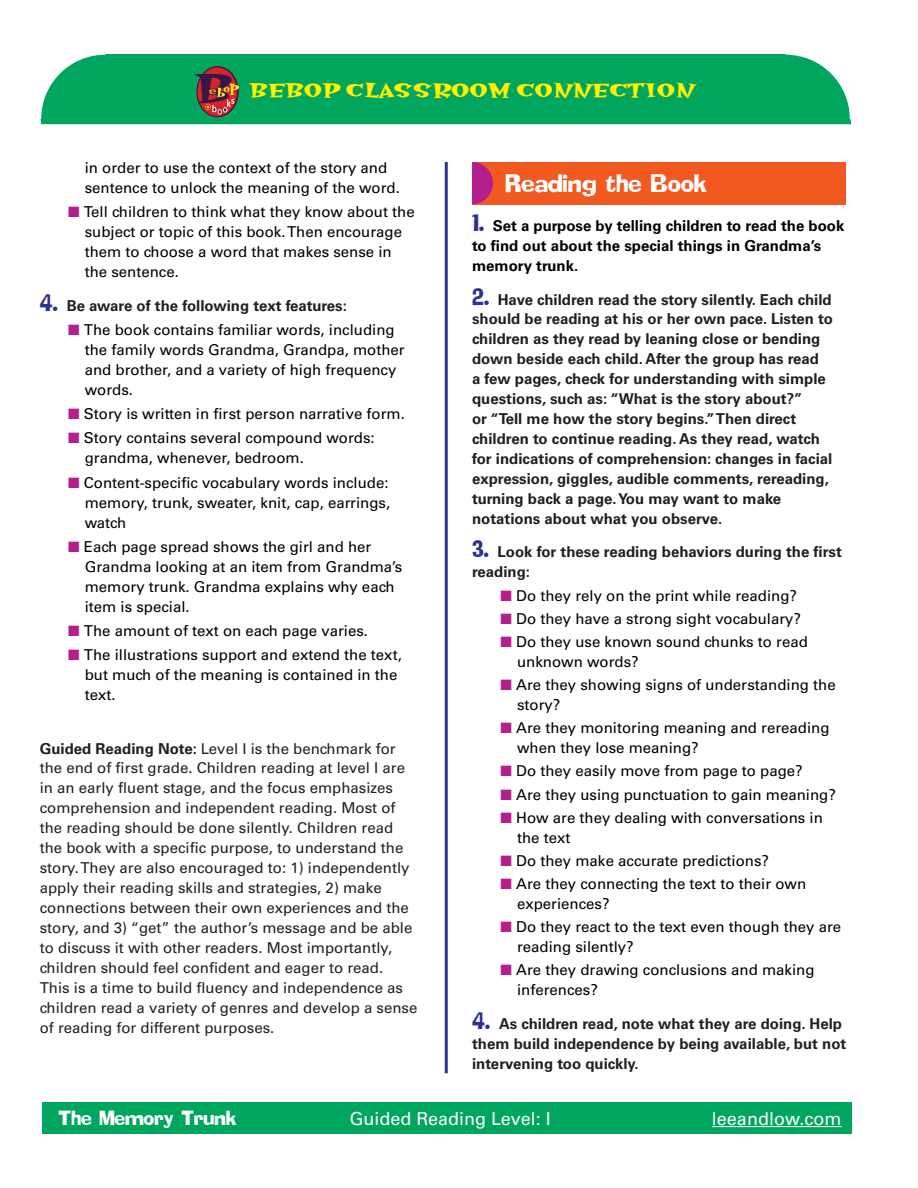
<style>
.page{position:relative;width:918px;height:1188px;background:#fff}
.page>*{position:absolute;margin:0;border:0;box-sizing:border-box;transform-origin:0 0}
.t1{font:22.5px "Hotsy Totsy Bold Mv B";color:#fff101}
.t2{font:22.2px "Addled";color:#fff}
.t3{font:18px "Univers";color:#fff}
.t4{font:18px "Addled";color:#fff}
.t5{font:15px/20px "Univers";color:#000}
.t6{font:700 15px/20px "Univers";color:#231f20}
.cross_curricular_par{font:15px/20px "Univers";color:#231f20}
.t7{font:700 15px/20px "Univers";color:#000}
.s1{color:#b41e8d}
.s2{font-family:"Addled";font-weight:400;font-size:21px;color:#2e3092}
.s3{font-weight:700}
</style>
<div class="page">
<div style="left:40px;top:54px;width:811px;height:70px;background:#00a65d"></div>
<hr style="left:445px;top:162px;width:3px;height:911px;background:#2e3092">
<div style="left:42px;top:1102px;width:810px;height:31px;background:#00a65d"></div>
<hr style="left:712px;top:1126px;width:130px;height:1px;background:#fff">
<svg style="left:197px;top:67px;width:41px;height:50px"></svg>
<div style="left:196px;top:66px;width:42px;height:51px;border:1px solid #371745;border-radius:50%"></div>
<svg style="left:194px;top:74px;width:46px;height:40px;background:#784b43"></svg>
<div style="left:472px;top:162px;width:374px;height:42px;background:#f15921"></div>
<svg style="left:472px;top:162px;width:21px;height:42px"></svg>
<h1 class="t1" style="left:249px;top:79px;width:447px">BEBOP CLASSROOM CONNECTION</h1>
<p class="t5" style="left:85px;top:158px;width:317px">in order to use the context of the story and sentence to unlock the meaning of the word.</p>
<p class="t5" style="left:85px;top:202px;width:331px;text-indent:-16px"><span class="s1">■</span> Tell children to think what they know about the subject or topic of this book. Then encourage them to choose a word that makes sense in the sentence.</p>
<p class="t6" style="left:40px;top:296px;width:309px"><span class="s2">4.</span> Be aware of the following text features:</p>
<p class="t5" style="left:85px;top:320px;width:322px;text-indent:-16px"><span class="s1">■</span> The book contains familiar words, including the family words Grandma, Grandpa, mother and brother, and a variety of high frequency words.</p>
<p class="t5" style="left:68px;top:404px;width:338px"><span class="s1">■</span> Story is written in first person narrative form.</p>
<p class="t5" style="left:85px;top:428px;width:291px;text-indent:-16px"><span class="s1">■</span> Story contains several compound words: grandma, whenever, bedroom.</p>
<p class="t5" style="left:85px;top:472px;width:307px;text-align:justify;text-indent:-16px"><span class="s1">■</span> Content-specific vocabulary words include: memory, trunk, sweater, knit, cap, earrings, watch</p>
<p class="t5" style="left:85px;top:537px;width:319px;text-indent:-16px"><span class="s1">■</span> Each page spread shows the girl and her Grandma looking at an item from Grandma’s memory trunk. Grandma explains why each item is special.</p>
<p class="t5" style="left:68px;top:621px;width:301px"><span class="s1">■</span> The amount of text on each page varies.</p>
<p class="t5" style="left:85px;top:645px;width:319px;text-indent:-16px"><span class="s1">■</span> The illustrations support and extend the text, but much of the meaning is contained in the text.</p>
<p class="cross_curricular_par" style="left:40px;top:738px;width:379px"><span class="s3">Guided Reading Note:</span> Level I is the benchmark for the end of first grade. Children reading at level I are in an early fluent stage, and the focus emphasizes comprehension and independent reading. Most of the reading should be done silently. Children read the book with a specific purpose, to understand the story. They are also encouraged to: 1) independently apply their reading skills and strategies, 2) make connections between their own experiences and the story, and 3) “get” the author’s message and be able to discuss it with other readers. Most importantly, children should feel confident and eager to read.<br>This is a time to build fluency and independence as children read a variety of genres and develop a sense of reading for different purposes.</p>
<p class="t2" style="left:506px;top:174px;width:203px">Reading the Book</p>
<p class="t7" style="left:472px;top:216px;width:374px"><span class="s2">1.</span> Set a purpose by telling children to read the book to find out about the special things in Grandma’s memory trunk.</p>
<p class="t6" style="left:472px;top:289px;width:362px"><span class="s2">2.</span> Have children read the story silently. Each child should be reading at his or her own pace. Listen to children as they read by leaning close or bending down beside each child. After the group has read<br>a few pages, check for understanding with simple questions, such as: “What is the story about?”<br>or “Tell me how the story begins.” Then direct children to continue reading. As they read, watch for indications of comprehension: changes in facial expression, giggles, audible comments, rereading, turning back a page. You may want to make notations about what you observe.</p>
<p class="t6" style="left:472px;top:542px;width:371px"><span class="s2">3.</span> Look for these reading behaviors during the first reading:</p>
<p class="t5" style="left:501px;top:585px;width:298px"><span class="s1">■</span> Do they rely on the print while reading?</p>
<p class="t5" style="left:501px;top:609px;width:302px"><span class="s1">■</span> Do they have a strong sight vocabulary?</p>
<p class="t5" style="left:517px;top:632px;width:292px;text-indent:-16px"><span class="s1">■</span> Do they use known sound chunks to read unknown words?</p>
<p class="t5" style="left:517px;top:675px;width:320px;text-indent:-16px"><span class="s1">■</span> Are they showing signs of understanding the story?</p>
<p class="t5" style="left:517px;top:718px;width:314px;text-indent:-16px"><span class="s1">■</span> Are they monitoring meaning and rereading when they lose meaning?</p>
<p class="t5" style="left:501px;top:761px;width:304px"><span class="s1">■</span> Do they easily move from page to page?</p>
<p class="t5" style="left:501px;top:784px;width:337px"><span class="s1">■</span> Are they using punctuation to gain meaning?</p>
<p class="t5" style="left:517px;top:808px;width:307px;text-indent:-16px"><span class="s1">■</span> How are they dealing with conversations in the text</p>
<p class="t5" style="left:501px;top:851px;width:270px"><span class="s1">■</span> Do they make accurate predictions?</p>
<p class="t5" style="left:517px;top:874px;width:291px;text-indent:-16px"><span class="s1">■</span> Are they connecting the text to their own experiences?</p>
<p class="t5" style="left:517px;top:917px;width:326px;text-indent:-16px"><span class="s1">■</span> Do they react to the text even though they are reading silently?</p>
<p class="t5" style="left:517px;top:960px;width:299px;text-indent:-16px"><span class="s1">■</span> Are they drawing conclusions and making inferences?</p>
<p class="t6" style="left:472px;top:1014px;width:376px"><span class="s2">4.</span> As children read, note what they are doing. Help them build independence by being available, but not intervening too quickly.</p>
<p class="t4" style="left:59px;top:1110px;width:180px">The Memory Trunk</p>
<p class="t3" style="left:349px;top:1108px;width:203px">Guided Reading Level: I</p>
<p class="t3" style="left:712px;top:1108px;width:131px">leeandlow.com</p>
</div>
